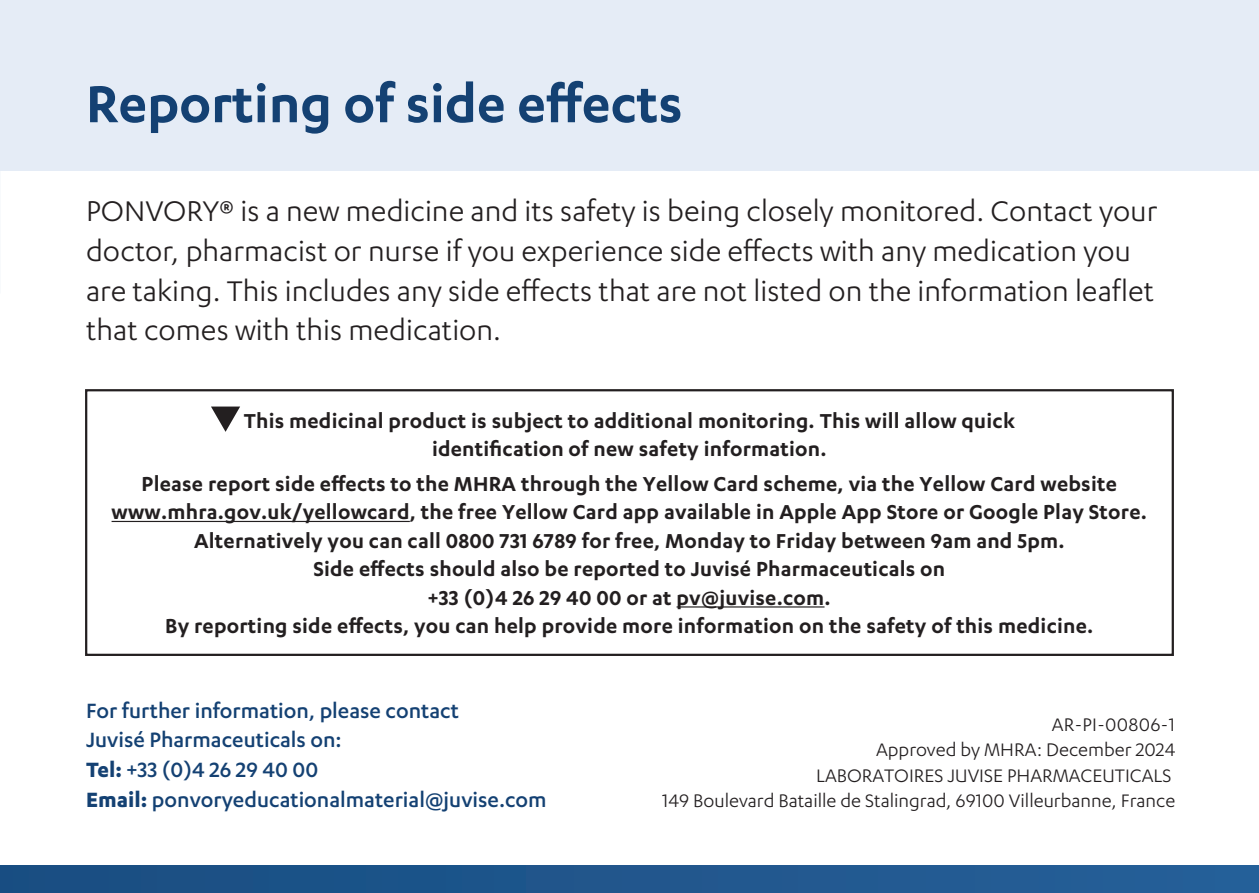
<style>
.page{position:relative;width:1259px;height:893px;background:#fff}
.page>*{position:absolute;margin:0;border:0;box-sizing:border-box;transform-origin:0 0}
.t1{font:600 60px "Karbon";color:#144173}
.t2{font:33px/39.6px "Karbon";color:#231f20}
.t3{font:500 24px/29.7px "Karbon";color:#144173}
.t4{font:600 23.4px/28.5px "Karbon";letter-spacing:.01em;color:#231f20;text-align:center}
.t5{font:21px/25.2px "Karbon";color:#231f20;text-align:right}
.s1{font-weight:700}
</style>
<div class="page">
<div style="left:0;top:0;width:1259px;height:170px;background:#e5ecf6"></div>
<div style="left:0;top:865px;width:1259px;height:28px;background:#22568d"></div>
<div style="left:85px;top:389px;width:1089px;height:267px;border:2px solid #231f20"></div>
<svg style="left:211px;top:407px;width:29px;height:25px"></svg>
<hr style="left:112px;top:521px;width:298px;height:1px;background:#231f20">
<hr style="left:676px;top:606px;width:148px;height:2px;background:#231f20">
<h1 class="t1" style="left:86px;top:70px;width:598px">Reporting of side effects</h1>
<p class="t2" style="left:86px;top:191px;width:1073px">PONVORY® is a new medicine and its safety is being closely monitored. Contact your doctor, pharmacist or nurse if you experience side effects with any medication you are taking. This includes any side effects that are not listed on the information leaflet that comes with this medication.</p>
<p class="t4" style="left:244px;top:405px;width:773px">This medicinal product is subject to additional monitoring. This will allow quick identification of new safety information.</p>
<p class="t4" style="left:112px;top:468px;width:1037px">Please report side effects to the MHRA through the Yellow Card scheme, via the Yellow Card website www.mhra.gov.uk/yellowcard, the free Yellow Card app available in Apple App Store or Google Play Store.<br>Alternatively you can call 0800 731 6789 for free, Monday to Friday between 9am and 5pm.<br>Side effects should also be reported to Juvisé Pharmaceuticals on<br>+33 (0)4 26 29 40 00 or at pv@juvise.com.<br>By reporting side effects, you can help provide more information on the safety of this medicine.</p>
<p class="t3" style="left:86px;top:695px;width:462px">For further information, please contact<br>Juvisé Pharmaceuticals on:<br><span class="s1">Tel:</span> +33 (0)4 26 29 40 00<br><span class="s1">Email:</span> ponvoryeducationalmaterial@juvise.com</p>
<p class="t5" style="left:662px;top:712px;width:515px">AR-PI-00806-1<br>Approved by MHRA: December 2024<br>LABORATOIRES JUVISE PHARMACEUTICALS<br>149 Boulevard Bataille de Stalingrad, 69100 Villeurbanne, France</p>
</div>
